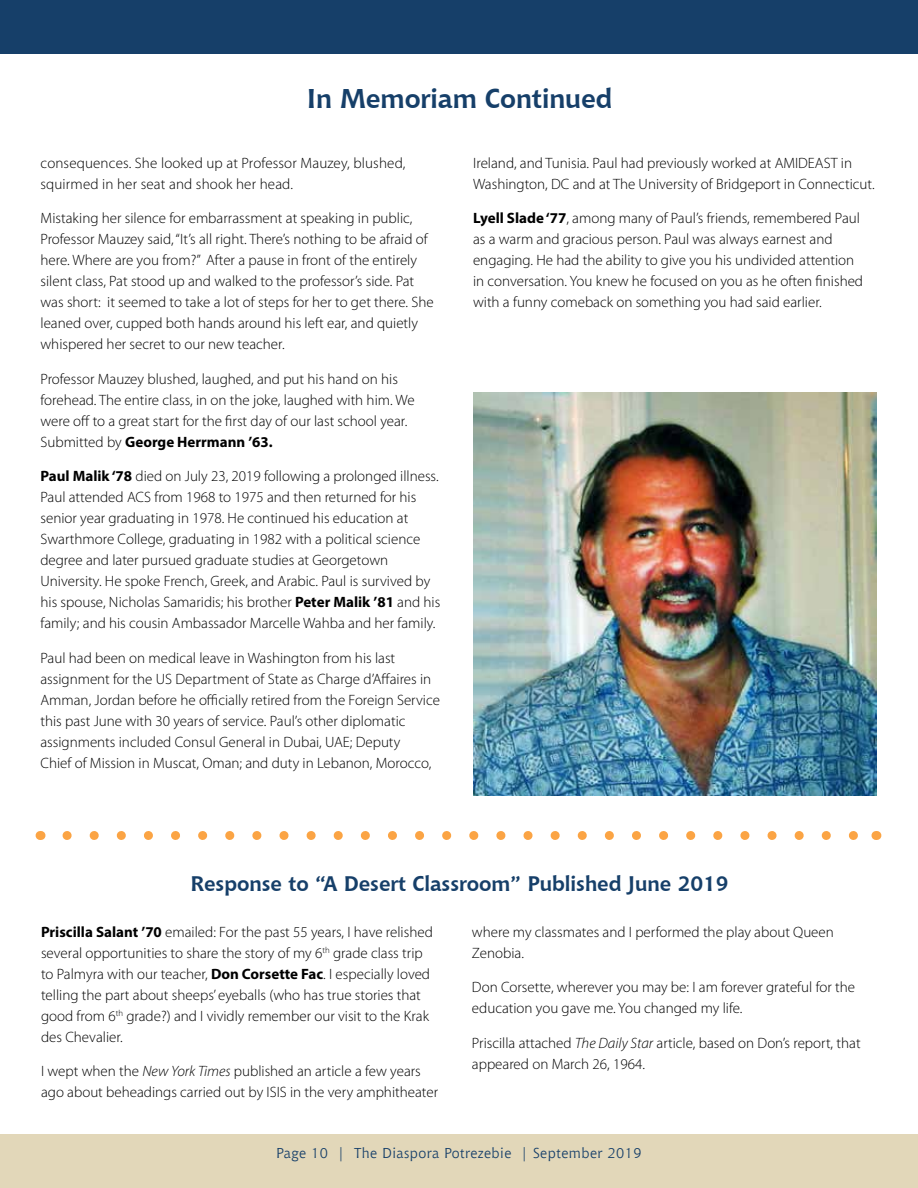
<style>
.page{position:relative;width:918px;height:1188px;background:#fff}
.page>*{position:absolute;margin:0;border:0;box-sizing:border-box;transform-origin:0 0}
.t1{font:700 27px "Chianti BT";letter-spacing:-.005em;color:#163f69}
.t2{font:700 21px "Chianti BT";letter-spacing:-.005em;color:#163f69}
.t3{font:300 15px/21px "Myriad Pro";color:#000}
.t4{font:14.25px "Chianti BT";letter-spacing:.03em;color:#163f69}
.s1{font-weight:700}
.s2{font-style:italic}
</style>
<div class="page">
<div style="left:0;top:1134px;width:918px;height:54px;background:#e2d7b9"></div>
<div style="left:0;top:0;width:918px;height:54px;background:#163f69"></div>
<img style="left:473px;top:393px;width:404px;height:402px">
<svg style="left:67px;top:831px;width:791px;height:9px"></svg>
<h1 class="t1" style="left:307px;top:82px;width:307px">In Memoriam Continued</h1>
<p class="t3" style="left:40px;top:152px;width:366px">consequences. She looked up at Professor Mauzey, blushed, squirmed in her seat and shook her head.</p>
<p class="t3" style="left:40px;top:208px;width:395px">Mistaking her silence for embarrassment at speaking in public, Professor Mauzey said, “It’s all right. There’s nothing to be afraid of here. Where are you from?” After a pause in front of the entirely silent class, Pat stood up and walked to the professor’s side. Pat was short: it seemed to take a lot of steps for her to get there. She leaned over, cupped both hands around his left ear, and quietly whispered her secret to our new teacher.</p>
<p class="t3" style="left:40px;top:368px;width:376px">Professor Mauzey blushed, laughed, and put his hand on his forehead. The entire class, in on the joke, laughed with him. We were off to a great start for the first day of our last school year.<br>Submitted by <span class="s1">George Herrmann ’63.</span></p>
<p class="t3" style="left:40px;top:466px;width:401px"><span class="s1">Paul Malik ‘78</span> died on July 23, 2019 following a prolonged illness.<br>Paul attended ACS from 1968 to 1975 and then returned for his senior year graduating in 1978. He continued his education at Swarthmore College, graduating in 1982 with a political science degree and later pursued graduate studies at Georgetown University. He spoke French, Greek, and Arabic. Paul is survived by his spouse, Nicholas Samaridis; his brother <span class="s1">Peter Malik ’81</span> and his family; and his cousin Ambassador Marcelle Wahba and her family.</p>
<p class="t3" style="left:40px;top:647px;width:401px">Paul had been on medical leave in Washington from his last assignment for the US Department of State as Charge d’Affaires in Amman, Jordan before he officially retired from the Foreign Service this past June with 30 years of service. Paul’s other diplomatic assignments included Consul General in Dubai, UAE; Deputy<br>Chief of Mission in Muscat, Oman; and duty in Lebanon, Morocco,</p>
<p class="t3" style="left:473px;top:152px;width:403px">Ireland, and Tunisia. Paul had previously worked at AMIDEAST in<br>Washington, DC and at The University of Bridgeport in Connecticut.</p>
<p class="t3" style="left:473px;top:208px;width:392px"><span class="s1">Lyell Slade ‘77</span>, among many of Paul’s friends, remembered Paul as a warm and gracious person. Paul was always earnest and engaging. He had the ability to give you his undivided attention in conversation. You knew he focused on you as he often finished with a funny comeback on something you had said earlier.</p>
<h2 class="t2" style="left:191px;top:871px;width:540px">Response to “A Desert Classroom” Published June 2019</h2>
<p class="t3" style="left:472px;top:921px;width:363px">where my classmates and I performed the play about Queen<br>Zenobia.</p>
<p class="t3" style="left:472px;top:977px;width:385px">Don Corsette, wherever you may be: I am forever grateful for the education you gave me. You changed my life.</p>
<p class="t3" style="left:472px;top:1032px;width:390px">Priscilla attached <span class="s2">The Daily Star</span> article, based on Don’s report, that appeared on March 26, 1964.</p>
<p class="t3" style="left:41px;top:921px;width:393px"><span class="s1">Priscilla Salant ’70</span> emailed: For the past 55 years, I have relished several opportunities to share the story of my 6<sup>th</sup> grade class trip to Palmyra with our teacher, <span class="s1">Don Corsette Fac</span>. I especially loved telling the part about sheeps’ eyeballs (who has true stories that good from 6<sup>th</sup> grade?) and I vividly remember our visit to the Krak des Chevalier.</p>
<p class="t3" style="left:41px;top:1061px;width:399px">I wept when the <span class="s2">New York Times</span> published an article a few years ago about beheadings carried out by ISIS in the very amphitheater</p>
<p class="t4" style="left:276px;top:1145px;width:367px">Page 10 | The Diaspora Potrezebie | September 2019</p>
</div>
